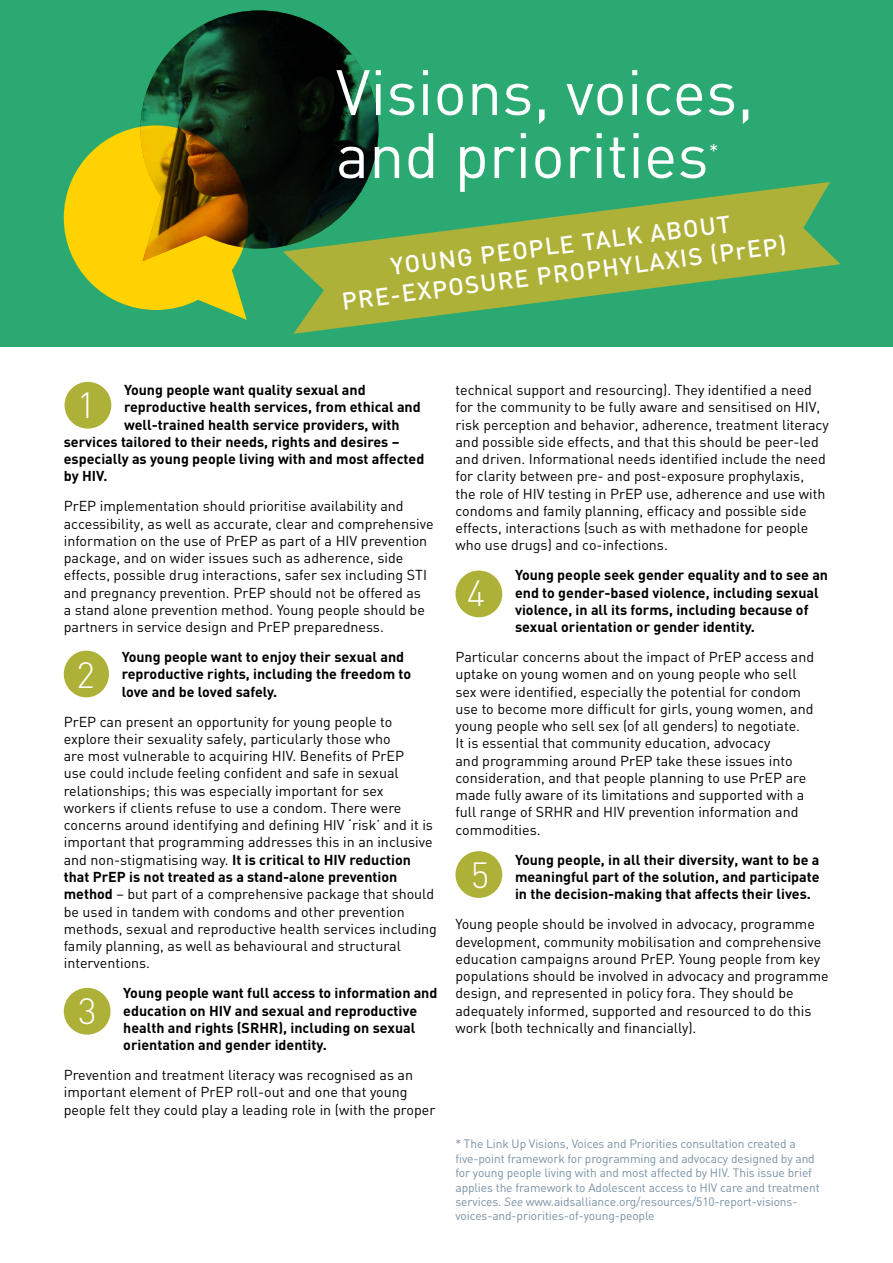
<style>
.page{position:relative;width:893px;height:1263px;background:#fff}
.page>*{position:absolute;margin:0;border:0;box-sizing:border-box;transform-origin:0 0}
.t1{font:63px/63px "DIN";color:#fff}
.t2{font:300 36px "DIN";color:#fff}
.t3{font:500 24px/28.5px "DIN";color:#fff;text-align:center}
.t4{font:21px "DIN";color:#fff}
.t5{font:14.25px/17.2px "DIN";color:#000}
.t6{font:700 14.25px/17.2px "DIN";color:#000}
.t7{font:12px/14.4px "DIN";letter-spacing:-.01em;color:#7a91a4}
.s1{font-weight:700}
.s2{font-style:italic}
</style>
<div class="page">
<div style="left:0;top:0;width:893px;height:347px;background:#2aa972"></div>
<svg style="left:293px;top:182px;width:547px;height:152px;fill:#aeb137"></svg>
<svg style="left:64px;top:127px;width:183px;height:193px"></svg>
<img style="left:140px;top:10px;width:238px;height:251px">
<div style="left:65px;top:382px;width:46px;height:47px;background:#aeb137;border-radius:50%"></div>
<div style="left:64px;top:651px;width:45px;height:46px;background:#aeb137;border-radius:50%"></div>
<div style="left:64px;top:988px;width:47px;height:47px;background:#aeb137;border-radius:50%"></div>
<div style="left:455px;top:570px;width:47px;height:47px;background:#aeb137;border-radius:50%"></div>
<div style="left:455px;top:851px;width:47px;height:47px;background:#aeb137;border-radius:50%"></div>
<h1 class="t1" style="left:336px;top:60px;width:419px">Visions, voices, and priorities</h1>
<h3 class="t4" style="left:709px;top:138px;width:11px">*</h3>
<h3 class="t3" style="left:337px;top:257px;width:449px;rotate:-7deg">young people talk about<br>Pre-Exposure Prophylaxis (PrEP )</h3>
<p class="t6" style="left:124px;top:381px;width:243px">Young people want quality sexual and</p>
<p class="t6" style="left:124px;top:398px;width:298px">reproductive health services, from ethical and</p>
<p class="t6" style="left:124px;top:415px;width:277px">well-trained health service providers, with</p>
<p class="t6" style="left:64px;top:432px;width:337px">services tailored to their needs, rights and desires –</p>
<p class="t6" style="left:64px;top:450px;width:362px">especially as young people living with and most affected</p>
<p class="t6" style="left:64px;top:467px;width:45px">by HIV.</p>
<p class="t5" style="left:64px;top:497px;width:371px">PrEP implementation should prioritise availability and accessibility, as well as accurate, clear and comprehensive information on the use of PrEP as part of a HIV prevention package, and on wider issues such as adherence, side effects, possible drug interactions, safer sex including STI and pregnancy prevention. PrEP should not be offered as<br>a stand alone prevention method. Young people should be partners in service design and PrEP preparedness.</p>
<p class="t6" style="left:122px;top:648px;width:291px">Young people want to enjoy their sexual and reproductive rights, including the freedom to love and be loved safely.</p>
<p class="t5" style="left:64px;top:713px;width:375px">PrEP can present an opportunity for young people to explore their sexuality safely, particularly those who<br>are most vulnerable to acquiring HIV. Benefits of PrEP<br>use could include feeling confident and safe in sexual relationships; this was especially important for sex workers if clients refuse to use a condom. There were concerns around identifying and defining HIV ‘risk’ and it is important that programming addresses this in an inclusive and non-stigmatising way. <span class="s1">It is critical to HIV reduction that PrEP is not treated as a stand-alone prevention method</span> – but part of a comprehensive package that should be used in tandem with condoms and other prevention methods, sexual and reproductive health services including family planning, as well as behavioural and structural interventions.</p>
<p class="t6" style="left:123px;top:984px;width:316px">Young people want full access to information and education on HIV and sexual and reproductive health and rights (SRHR), including on sexual orientation and gender identity.</p>
<p class="t5" style="left:64px;top:1066px;width:373px">Prevention and treatment literacy was recognised as an important element of PrEP roll-out and one that young people felt they could play a leading role in (with the proper</p>
<h2 class="t2" style="left:77px;top:383px;width:20px">1</h2>
<h2 class="t2" style="left:77px;top:653px;width:20px">2</h2>
<h2 class="t2" style="left:78px;top:989px;width:20px">3</h2>
<p class="t5" style="left:455px;top:381px;width:375px">technical support and resourcing). They identified a need for the community to be fully aware and sensitised on HIV, risk perception and behavior, adherence, treatment literacy and possible side effects, and that this should be peer-led and driven. Informational needs identified include the need for clarity between pre- and post-exposure prophylaxis,<br>the role of HIV testing in PrEP use, adherence and use with condoms and family planning, efficacy and possible side effects, interactions (such as with methadone for people who use drugs) and co-infections.</p>
<p class="t6" style="left:515px;top:566px;width:315px">Young people seek gender equality and to see an end to gender-based violence, including sexual violence, in all its forms, including because of sexual orientation or gender identity.</p>
<p class="t5" style="left:455px;top:648px;width:360px">Particular concerns about the impact of PrEP access and uptake on young women and on young people who sell sex were identified, especially the potential for condom use to become more difficult for girls, young women, and young people who sell sex (of all genders) to negotiate.<br>It is essential that community education, advocacy<br>and programming around PrEP take these issues into consideration, and that people planning to use PrEP are made fully aware of its limitations and supported with a full range of SRHR and HIV prevention information and commodities.</p>
<p class="t6" style="left:515px;top:850px;width:306px;text-align:justify">Young people, in all their diversity, want to be a meaningful part of the solution, and participate in the decision-making that affects their lives.</p>
<p class="t5" style="left:455px;top:915px;width:375px">Young people should be involved in advocacy, programme development, community mobilisation and comprehensive education campaigns around PrEP. Young people from key populations should be involved in advocacy and programme design, and represented in policy fora. They should be adequately informed, supported and resourced to do this work (both technically and financially).</p>
<h2 class="t2" style="left:467px;top:571px;width:20px">4</h2>
<h2 class="t2" style="left:471px;top:853px;width:20px">5</h2>
<p class="t7" style="left:455px;top:1137px;width:366px">* The Link Up Visions, Voices and Priorities consultation created a five-point framework for programming and advocacy designed by and for young people living with and most affected by HIV. This issue brief applies the framework to Adolescent access to HIV care and treatment services. <span class="s2">See</span> www.aidsalliance.org/resources/510-report-visions&shy;voices-and-priorities-of-young-people</p>
</div>
